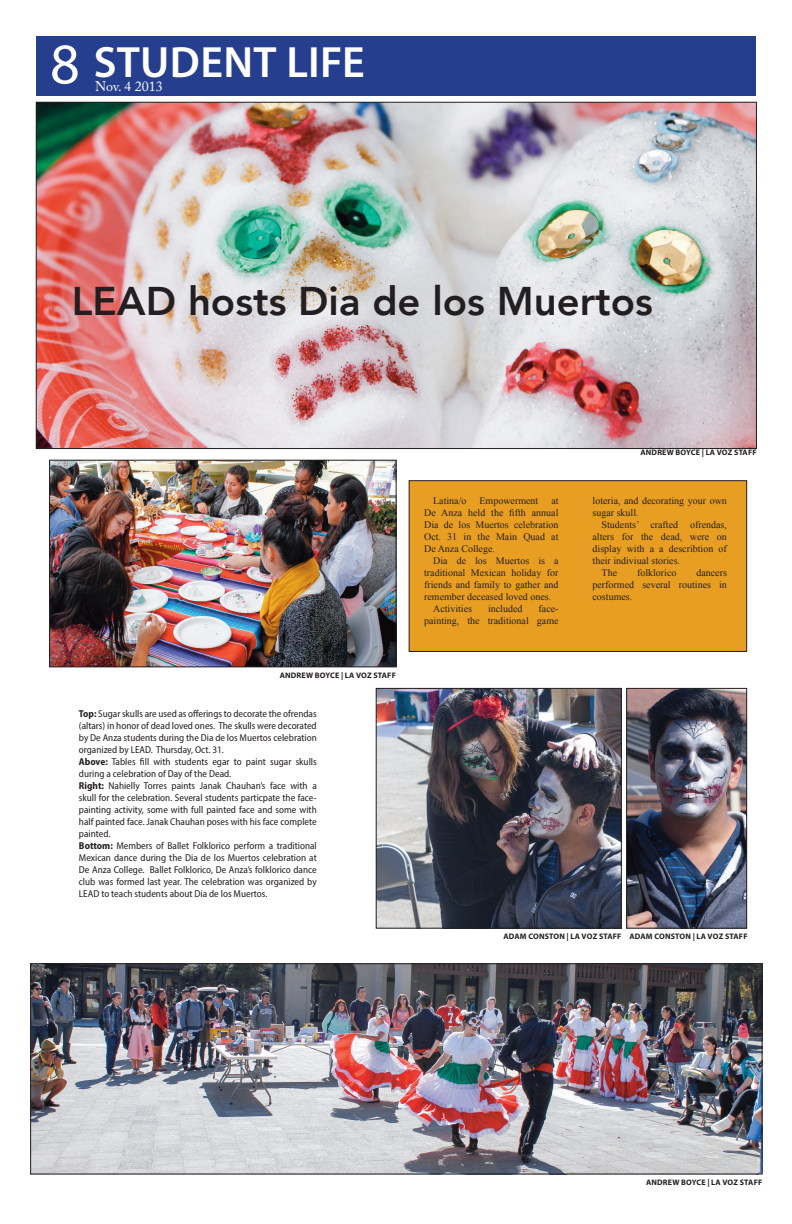
<style>
.page{position:relative;width:792px;height:1224px;background:#fff}
.page>*{position:absolute;margin:0;border:0;box-sizing:border-box;transform-origin:0 0}
.t1{font:600 44px "Myriad Pro";letter-spacing:.005em;color:#fff}
.t2{font:800 40px "Avenir";color:#231f20}
.t3{font:14px "Adobe Caslon Pro";color:#fff}
.t4{font:semi-condensed 10px/12px "Myriad Pro";color:#231f20}
.t5{font:10px/12px "Times New Roman";color:#231f20;text-align:right}
.t6{font:700 8px "Myriad Pro";letter-spacing:.02em;color:#231f20}
.s1{font-weight:400;font-size:58px}
.s2{font-weight:700}
</style>
<div class="page">
<div style="left:37px;top:36px;width:719px;height:60px;background:#253f8e"></div>
<div style="left:409px;top:481px;width:338px;height:170px;background:#e89e23"></div>
<div style="left:409px;top:480px;width:338px;height:172px;border:1px solid #231f20"></div>
<img style="left:38px;top:104px;width:717px;height:343px">
<img style="left:51px;top:462px;width:343px;height:203px">
<div style="left:49px;top:460px;width:347px;height:207px;border:1px solid #231f20"></div>
<img style="left:32px;top:966px;width:728px;height:206px">
<div style="left:30px;top:964px;width:732px;height:210px;border:1px solid #231f20"></div>
<img style="left:378px;top:690px;width:242px;height:236px">
<div style="left:376px;top:688px;width:246px;height:240px;border:1px solid #231f20"></div>
<img style="left:628px;top:690px;width:117px;height:236px">
<div style="left:626px;top:688px;width:121px;height:240px;border:1px solid #231f20"></div>
<p class="t1" style="left:50px;top:34px;width:316px"><span class="s1">8</span> STUDENT LIFE</p>
<p class="t3" style="left:95px;top:78px;width:69px">Nov. 4 2013</p>
<p class="t2" style="left:72px;top:265px;width:583px">LEAD hosts Dia de los Muertos</p>
<p class="t6" style="left:280px;top:670px;width:118px">ANDREW BOYCE | LA VOZ STAFF</p>
<p class="t4" style="left:79px;top:708px;width:239px"><span class="s2">Top:</span> Sugar skulls are used as offerings to decorate the ofrendas (altars) in honor of dead loved ones. The skulls were decorated by De Anza students during the Dia de los Muertos celebration organized by LEAD. Thursday, Oct. 31.<br><span class="s2">Above:</span> Tables fill with students egar to paint sugar skulls during a celebration of Day of the Dead.<br><span class="s2">Right:</span> Nahielly Torres paints Janak Chauhan’s face with a skull for the celebration. Several students particpate the face&shy;painting activity, some with full painted face and some with half painted face. Janak Chauhan poses with his face complete painted.<br><span class="s2">Bottom:</span> Members of Ballet Folklorico perform a traditional Mexican dance during the Dia de los Muertos celebration at De Anza College. Ballet Folklorico, De Anza’s folklorico dance club was formed last year. The celebration was organized by LEAD to teach students about Dia de los Muertos.</p>
<p class="t5" style="left:433px;top:495px;width:35px">Latina/o</p>
<p class="t5" style="left:479px;top:495px;width:60px">Empowerment</p>
<p class="t5" style="left:551px;top:495px;width:9px">at</p>
<p class="t5" style="left:424px;top:507px;width:136px">De Anza held the fifth annual</p>
<p class="t5" style="left:424px;top:519px;width:136px">Dia de los Muertos celebration</p>
<p class="t5" style="left:424px;top:531px;width:136px">Oct. 31 in the Main Quad at</p>
<p class="t5" style="left:424px;top:543px;width:72px">De Anza College.</p>
<p class="t5" style="left:433px;top:555px;width:127px">Dia de los Muertos is a</p>
<p class="t5" style="left:424px;top:567px;width:136px">traditional Mexican holiday for</p>
<p class="t5" style="left:424px;top:579px;width:136px">friends and family to gather and</p>
<p class="t5" style="left:424px;top:591px;width:129px">remember deceased loved ones.</p>
<p class="t5" style="left:433px;top:603px;width:40px">Activities</p>
<p class="t5" style="left:488px;top:603px;width:36px">included</p>
<p class="t5" style="left:424px;top:603px;width:136px">face-<br>painting, the traditional game</p>
<p class="t6" style="left:641px;top:447px;width:118px">ANDREW BOYCE | LA VOZ STAFF</p>
<p class="t5" style="left:593px;top:495px;width:136px">loteria, and decorating your own</p>
<p class="t5" style="left:593px;top:507px;width:48px">sugar skull.</p>
<p class="t5" style="left:602px;top:519px;width:127px">Students’ crafted ofrendas,</p>
<p class="t5" style="left:593px;top:531px;width:136px">alters for the dead, were on</p>
<p class="t5" style="left:593px;top:543px;width:136px">display with a a describtion of</p>
<p class="t5" style="left:593px;top:555px;width:89px">their indiviual stories.</p>
<p class="t5" style="left:602px;top:567px;width:17px">The</p>
<p class="t5" style="left:637px;top:567px;width:41px">folklorico</p>
<p class="t5" style="left:593px;top:567px;width:136px;text-align:justify;text-indent:104px">dancers performed several routines in costumes.</p>
<p class="t6" style="left:503px;top:931px;width:120px">ADAM CONSTON | LA VOZ STAFF</p>
<p class="t6" style="left:630px;top:931px;width:120px">ADAM CONSTON | LA VOZ STAFF</p>
<p class="t6" style="left:646px;top:1177px;width:118px">ANDREW BOYCE | LA VOZ STAFF</p>
</div>
